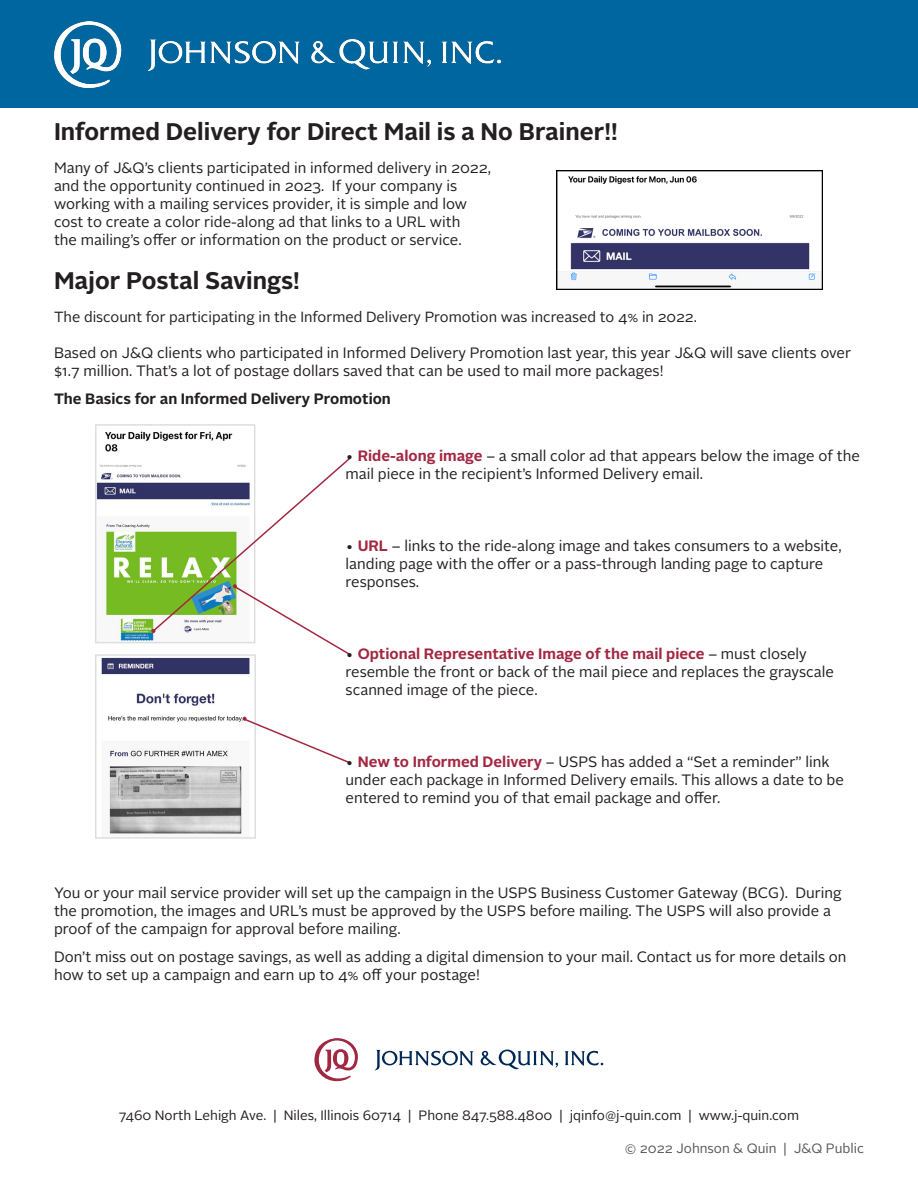
<style>
.page{position:relative;width:918px;height:1188px;background:#fff}
.page>*{position:absolute;margin:0;border:0;box-sizing:border-box;transform-origin:0 0}
.t1{font:700 24px "Alright Sans";color:#231f20}
.t2{font:15px/18px "Alright Sans";color:#231f20}
.t3{font:700 15px "Alright Sans";color:#231f20}
.t4{font:14.7px "Alright Sans";color:#231f20}
.t5{font:13.5px "Alright Sans";color:#231f20}
.t6{font:13.5px "Alright Sans";color:#57585a}
.s1{font-weight:700;color:#a22842}
</style>
<div class="page">
<div style="left:0;top:0;width:918px;height:108px;background:#0066a0"></div>
<img style="left:556px;top:170px;width:267px;height:119px">
<img style="left:101px;top:657px;width:149px;height:177px">
<div style="left:95px;top:654px;width:161px;height:185px;border:1px solid #dcdddf"></div>
<div style="left:140px;top:785px;width:24px;height:8px;background:#c3c3c3"></div>
<svg style="left:243px;top:717px;width:107px;height:48px"></svg>
<img style="left:97px;top:431px;width:136px;height:210px">
<div style="left:95px;top:424px;width:160px;height:219px;border:1px solid #dcdddf"></div>
<svg style="left:151px;top:456px;width:200px;height:201px"></svg>
<svg style="left:314px;top:1038px;width:290px;height:44px"></svg>
<img style="left:54px;top:21px;width:446px;height:67px">
<p class="t1" style="left:54px;top:115px;width:565px">Informed Delivery for Direct Mail is a No Brainer!!</p>
<p class="t2" style="left:54px;top:159px;width:439px">Many of J&amp;Q’s clients participated in informed delivery in 2022,</p>
<p class="t2" style="left:54px;top:177px;width:405px">and the opportunity continued in 2023. If your company is</p>
<p class="t2" style="left:54px;top:195px;width:415px">working with a mailing services provider, it is simple and low</p>
<p class="t2" style="left:54px;top:213px;width:408px">cost to create a color ride-along ad that links to a URL with</p>
<p class="t2" style="left:54px;top:231px;width:409px">the mailing’s offer or information on the product or service.</p>
<p class="t1" style="left:54px;top:264px;width:247px">Major Postal Savings!</p>
<p class="t4" style="left:54px;top:307px;width:644px">The discount for participating in the Informed Delivery Promotion was increased to 4% in 2022.</p>
<p class="t2" style="left:54px;top:344px;width:799px">Based on J&amp;Q clients who participated in Informed Delivery Promotion last year, this year J&amp;Q will save clients over $1.7 million. That’s a lot of postage dollars saved that can be used to mail more packages!</p>
<p class="t3" style="left:54px;top:389px;width:338px">The Basics for an Informed Delivery Promotion</p>
<p class="t2" style="left:346px;top:447px;width:516px">• <span class="s1">Ride-along image</span> – a small color ad that appears below the image of the mail piece in the recipient’s Informed Delivery email.</p>
<p class="t2" style="left:346px;top:537px;width:498px">• <span class="s1">URL</span> – links to the ride-along image and takes consumers to a website, landing page with the offer or a pass-through landing page to capture responses.</p>
<p class="t2" style="left:346px;top:645px;width:490px">• <span class="s1">Optional Representative Image of the mail piece</span> – must closely resemble the front or back of the mail piece and replaces the grayscale scanned image of the piece.</p>
<p class="t2" style="left:346px;top:753px;width:500px">• <span class="s1">New to Informed Delivery</span> – USPS has added a “Set a reminder” link under each package in Informed Delivery emails. This allows a date to be entered to remind you of that email package and offer.</p>
<p class="t2" style="left:54px;top:884px;width:789px">You or your mail service provider will set up the campaign in the USPS Business Customer Gateway (BCG). During the promotion, the images and URL’s must be approved by the USPS before mailing. The USPS will also provide a proof of the campaign for approval before mailing.</p>
<p class="t2" style="left:54px;top:948px;width:794px">Don’t miss out on postage savings, as well as adding a digital dimension to your mail. Contact us for more details on how to set up a campaign and earn up to 4% off your postage!</p>
<p class="t5" style="left:119px;top:1107px;width:682px">7460 North Lehigh Ave. | Niles, Illinois 60714 | Phone 847.588.4800 | jqinfo@j-quin.com | www.j-quin.com</p>
<p class="t6" style="left:625px;top:1139px;width:241px">© 2022 Johnson &amp; Quin | J&amp;Q Public</p>
</div>
